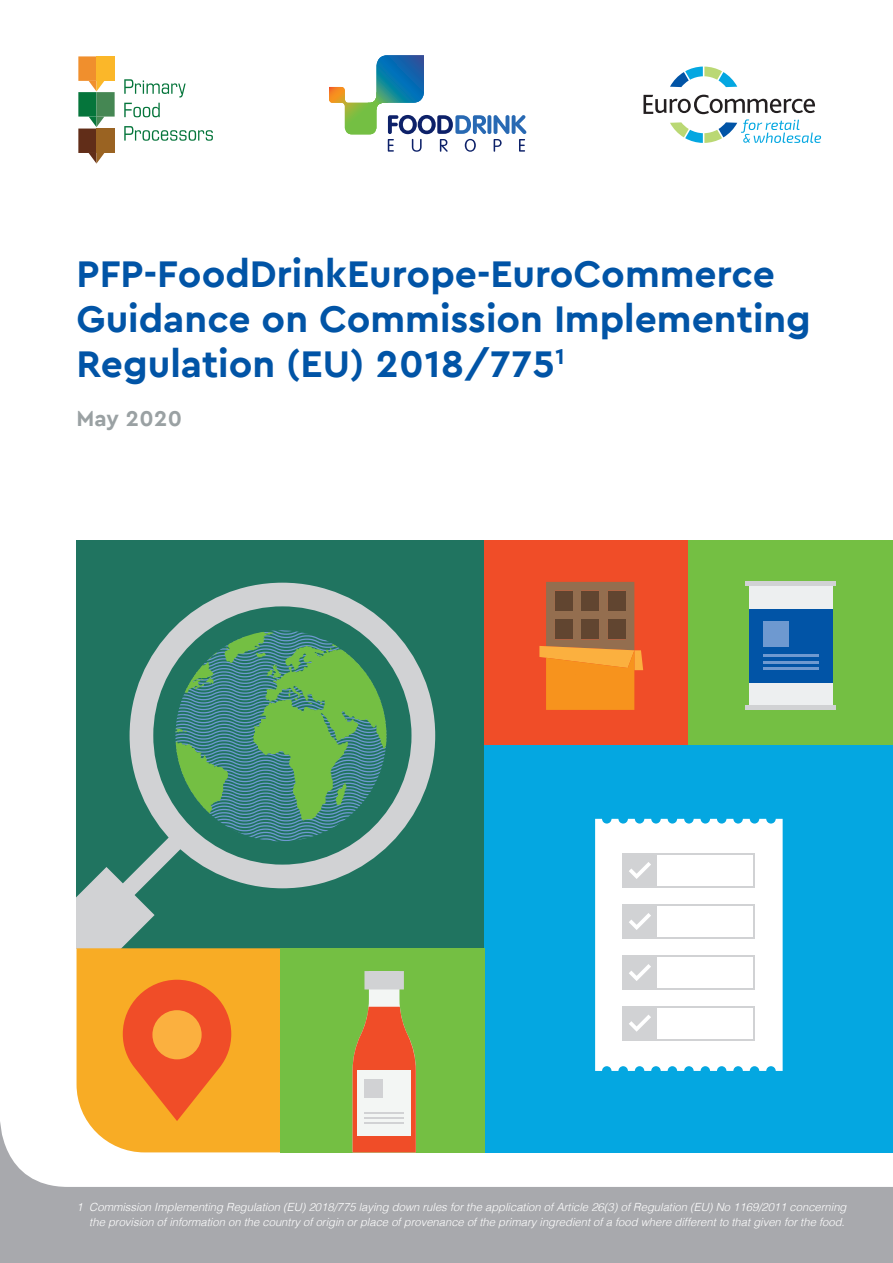
<style>
.page{position:relative;width:893px;height:1263px;background:#fff}
.page>*{position:absolute;margin:0;border:0;box-sizing:border-box;transform-origin:0 0}
.t1{font:700 39px/45px "Cera PRO";color:#0154a6}
.t2{font:700 22.5px "Cera PRO";letter-spacing:.02em;color:#9aa1a3}
.t3{font:italic 300 11.25px/15px "Helvetica";color:#fff;text-align:right}
</style>
<div class="page">
<svg style="left:0;top:1122px;width:893px;height:141px;fill:#a8a9ad"></svg>
<svg style="left:329px;top:55px;width:197px;height:97px"></svg>
<div style="left:77px;top:540px;width:408px;height:408px;background:#207460"></div>
<div style="left:130px;top:583px;width:305px;height:305px;background:#d1d2d4;border-radius:50%"></div>
<div style="left:153px;top:606px;width:258px;height:259px;background:#207460;border-radius:50%"></div>
<div style="left:485px;top:744px;width:408px;height:408px;background:#04a7e1"></div>
<div style="left:485px;top:540px;width:204px;height:204px;background:#f04d28"></div>
<div style="left:689px;top:540px;width:204px;height:204px;background:#74bf43"></div>
<div style="left:281px;top:948px;width:204px;height:204px;background:#74bf43"></div>
<div style="left:749px;top:585px;width:42px;height:121px;background:#edeff0"></div>
<div style="left:791px;top:585px;width:41px;height:121px;background:#edeff0"></div>
<hr style="left:746px;top:582px;width:90px;height:4px;background:#d1d2d4">
<hr style="left:746px;top:706px;width:90px;height:4px;background:#d1d2d4">
<div style="left:749px;top:609px;width:83px;height:73px;background:#0154a6"></div>
<hr style="left:763px;top:655px;width:55px;height:2px;background:#6e99d0">
<hr style="left:763px;top:661px;width:55px;height:2px;background:#6e99d0">
<hr style="left:763px;top:667px;width:55px;height:3px;background:#6e99d0">
<div style="left:763px;top:621px;width:26px;height:25px;background:#6e99d0"></div>
<div style="left:595px;top:819px;width:188px;height:252px;background:#fff"></div>
<div style="left:623px;top:1006px;width:34px;height:34px;background:#d1d2d4"></div>
<div style="left:623px;top:955px;width:34px;height:34px;background:#d1d2d4"></div>
<div style="left:623px;top:904px;width:34px;height:35px;background:#d1d2d4"></div>
<div style="left:623px;top:853px;width:34px;height:35px;background:#d1d2d4"></div>
<hr style="left:649px;top:853px;width:106px;height:2px;background:#d1d2d4">
<hr style="left:753px;top:853px;width:2px;height:35px;background:#d1d2d4">
<hr style="left:753px;top:904px;width:2px;height:35px;background:#d1d2d4">
<hr style="left:753px;top:955px;width:2px;height:35px;background:#d1d2d4">
<hr style="left:753px;top:1006px;width:2px;height:34px;background:#d1d2d4">
<hr style="left:649px;top:904px;width:106px;height:2px;background:#d1d2d4">
<hr style="left:649px;top:955px;width:106px;height:2px;background:#d1d2d4">
<hr style="left:649px;top:1006px;width:106px;height:1px;background:#d1d2d4">
<hr style="left:649px;top:886px;width:106px;height:2px;background:#d1d2d4">
<hr style="left:649px;top:937px;width:106px;height:2px;background:#d1d2d4">
<hr style="left:649px;top:988px;width:106px;height:2px;background:#d1d2d4">
<hr style="left:649px;top:1039px;width:106px;height:1px;background:#d1d2d4">
<svg style="left:629px;top:862px;width:22px;height:17px"></svg>
<svg style="left:629px;top:913px;width:22px;height:17px"></svg>
<svg style="left:629px;top:964px;width:22px;height:17px"></svg>
<svg style="left:629px;top:1015px;width:22px;height:17px"></svg>
<svg style="left:77px;top:630px;width:339px;height:522px"></svg>
<svg style="left:539px;top:582px;width:104px;height:128px"></svg>
<svg style="left:670px;top:67px;width:67px;height:20px"></svg>
<svg style="left:643px;top:95px;width:178px;height:48px"></svg>
<svg style="left:124px;top:79px;width:62px;height:38px"></svg>
<svg style="left:124px;top:126px;width:89px;height:15px"></svg>
<svg style="left:78px;top:56px;width:37px;height:108px"></svg>
<div style="left:96px;top:129px;width:19px;height:24px;background:#9a6322"></div>
<h1 class="t1" style="left:77px;top:250px;width:736px">PFP-FoodDrinkEurope-EuroCommerce<br>Guidance on Commission Implementing<br>Regulation (EU) 2018/775<sup>1</sup></h1>
<h2 class="t2" style="left:77px;top:404px;width:107px">May 2020</h2>
<p class="t3" style="left:77px;top:1198px;width:771px">1 Commission Implementing Regulation (EU) 2018/775 laying down rules for the application of Article 26(3) of Regulation (EU) No 1169/2011 concerning the provision of information on the country of origin or place of provenance of the primary ingredient of a food where different to that given for the food.</p>
</div>
